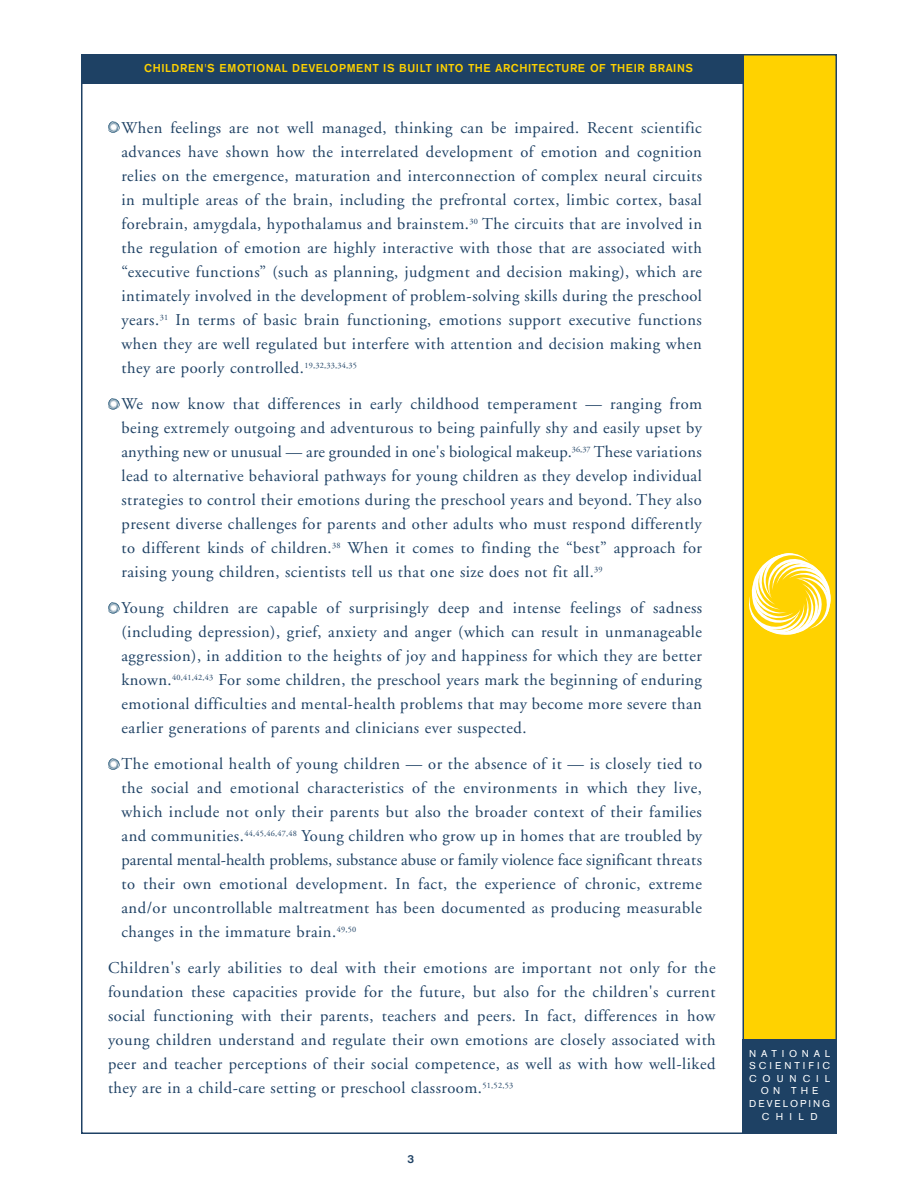
<style>
.page{position:relative;width:918px;height:1188px;background:#fff}
.page>*{position:absolute;margin:0;border:0;box-sizing:border-box;transform-origin:0 0}
.t1{font:16.5px/24px "Adobe Garamond";letter-spacing:.03em;color:#1e4164;text-align:justify}
.t2{font:12px "A Grotesk Mdm";letter-spacing:.05em;color:#ffd200}
.t3{font:12px "A Grotesk Mdm";color:#1e4164}
.t4{font:10.5px/12.6px "A Grotesk Rgl";letter-spacing:.39em;color:#fff;text-align:center}
</style>
<div class="page">
<div style="left:81px;top:56px;width:661px;height:28px;background:#1e4164"></div>
<div style="left:743px;top:55px;width:93px;height:1078px;background:#ffd200"></div>
<svg style="left:749px;top:553px;width:81px;height:82px"></svg>
<div style="left:742px;top:54px;width:95px;height:1080px;border:2px solid #1e4164"></div>
<div style="left:742px;top:1040px;width:95px;height:94px;background:#1e4164"></div>
<svg style="left:108px;top:121px;width:11px;height:12px"></svg>
<svg style="left:108px;top:398px;width:11px;height:12px"></svg>
<svg style="left:108px;top:602px;width:11px;height:12px"></svg>
<svg style="left:108px;top:758px;width:11px;height:12px"></svg>
<p class="t2" style="left:144px;top:61px;width:550px">CHILDREN'S EMOTIONAL DEVELOPMENT IS BUILT INTO THE ARCHITECTURE OF THEIR BRAINS</p>
<p class="t1" style="left:122px;top:117px;width:582px">When feelings are not well managed, thinking can be impaired. Recent scientific advances have shown how the interrelated development of emotion and cognition relies on the emergence, maturation and interconnection of complex neural circuits in multiple areas of the brain, including the prefrontal cortex, limbic cortex, basal forebrain, amygdala, hypothalamus and brainstem.<sup>30</sup> The circuits that are involved in the regulation of emotion are highly interactive with those that are associated with “executive functions” (such as planning, judgment and decision making), which are intimately involved in the development of problem-solving skills during the preschool years.<sup>31</sup> In terms of basic brain functioning, emotions support executive functions when they are well regulated but interfere with attention and decision making when they are poorly controlled.<sup>19,32,33,34,35</sup></p>
<p class="t1" style="left:121px;top:393px;width:582px">We now know that differences in early childhood temperament — ranging from being extremely outgoing and adventurous to being painfully shy and easily upset by anything new or unusual — are grounded in one's biological makeup.<sup>36,37</sup> These variations lead to alternative behavioral pathways for young children as they develop individual strategies to control their emotions during the preschool years and beyond. They also present diverse challenges for parents and other adults who must respond differently to different kinds of children.<sup>38</sup> When it comes to finding the “best” approach for raising young children, scientists tell us that one size does not fit all.<sup>39</sup></p>
<p class="t1" style="left:121px;top:597px;width:582px">Young children are capable of surprisingly deep and intense feelings of sadness (including depression), grief, anxiety and anger (which can result in unmanageable aggression), in addition to the heights of joy and happiness for which they are better known.<sup>40,41,42,43</sup> For some children, the preschool years mark the beginning of enduring emotional difficulties and mental-health problems that may become more severe than earlier generations of parents and clinicians ever suspected.</p>
<p class="t1" style="left:121px;top:753px;width:582px">The emotional health of young children — or the absence of it — is closely tied to the social and emotional characteristics of the environments in which they live, which include not only their parents but also the broader context of their families and communities.<sup>44,45,46,47,48</sup> Young children who grow up in homes that are troubled by parental mental-health problems, substance abuse or family violence face significant threats to their own emotional development. In fact, the experience of chronic, extreme and/or uncontrollable maltreatment has been documented as producing measurable changes in the immature brain.<sup>49,50</sup></p>
<p class="t1" style="left:108px;top:957px;width:609px">Children's early abilities to deal with their emotions are important not only for the foundation these capacities provide for the future, but also for the children's current social functioning with their parents, teachers and peers. In fact, differences in how young children understand and regulate their own emotions are closely associated with peer and teacher perceptions of their social competence, as well as with how well-liked they are in a child-care setting or preschool classroom.<sup>51,52,53</sup></p>
<p class="t3" style="left:407px;top:1153px;width:9px">3</p>
<p class="t4" style="left:749px;top:1047px;width:83px">NATIONAL<br>SCIENTIFIC<br>COUNCIL<br>ON THE<br>DEVELOPING<br>CHILD</p>
</div>
